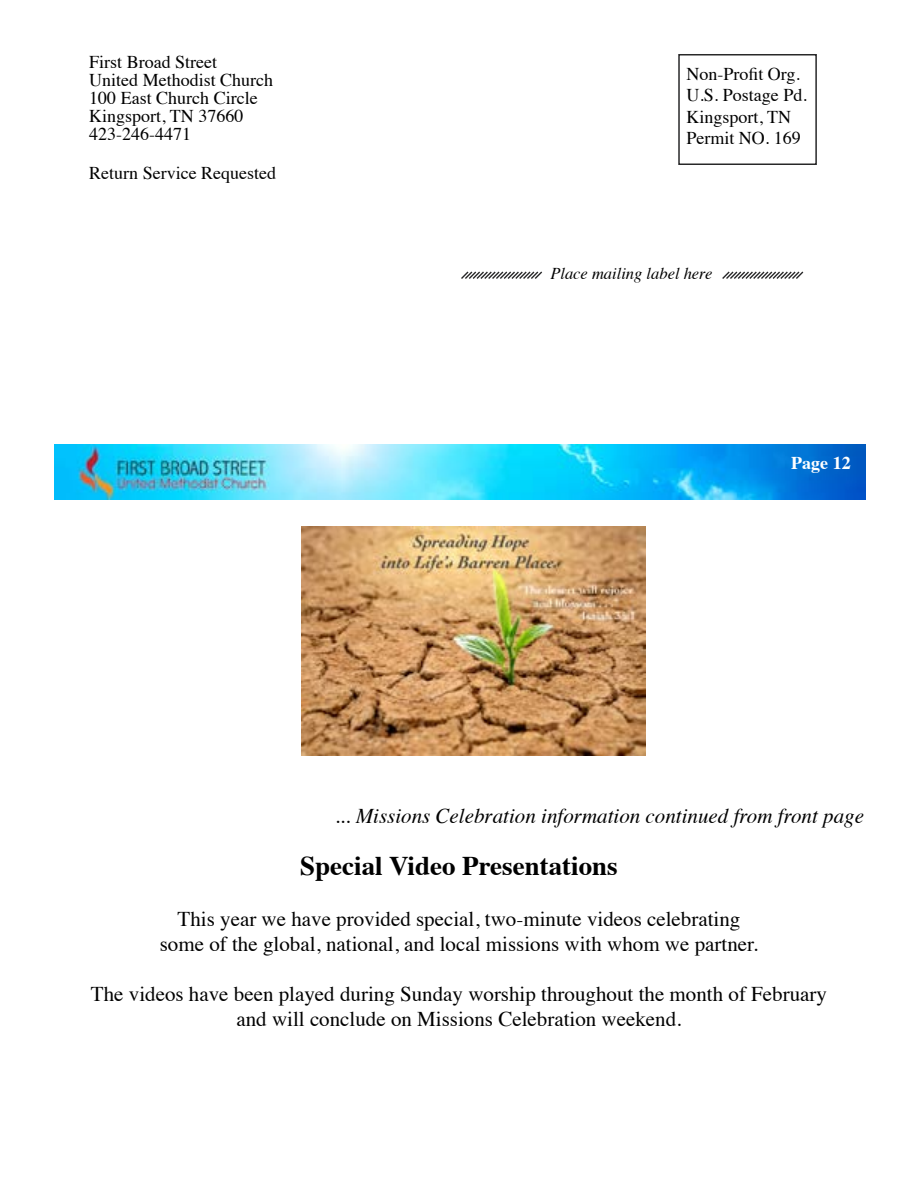
<style>
.page{position:relative;width:918px;height:1188px;background:#fff}
.page>*{position:absolute;margin:0;border:0;box-sizing:border-box;transform-origin:0 0}
.t1{font:700 27px "Times";color:#000}
.t2{font:21px/25.2px "Times";color:#000;text-align:center}
.t3{font:italic 21px "Times";color:#000}
.t4{font:18px/18px "Times";color:#000}
.t5{font:700 18px "Times";color:#fff}
.t6{font:italic 16.5px "Times";color:#000}
</style>
<div class="page">
<img style="left:54px;top:444px;width:812px;height:56px">
<div style="left:678px;top:54px;width:139px;height:111px;border:2px solid #282829"></div>
<svg style="left:461px;top:271px;width:81px;height:8px"></svg>
<svg style="left:722px;top:271px;width:82px;height:8px"></svg>
<img style="left:302px;top:526px;width:344px;height:229px">
<p class="t4" style="left:89px;top:51px;width:185px">First Broad Street<br>United Methodist Church<br>100 East Church Circle<br>Kingsport, TN 37660<br>423-246-4471</p>
<p class="t4" style="left:89px;top:163px;width:188px">Return Service Requested</p>
<p class="t4" style="left:686px;top:61px;width:122px;line-height:21.6px">Non-Profit Org.<br>U.S. Postage Pd.<br>Kingsport, TN<br>Permit NO. 169</p>
<p class="t6" style="left:550px;top:259px;width:164px">Place mailing label here</p>
<p class="t5" style="left:791px;top:446px;width:61px">Page 12</p>
<p class="t3" style="left:335px;top:798px;width:531px">... Missions Celebration information continued from front page</p>
<p class="t1" style="left:300px;top:840px;width:319px">Special Video Presentations</p>
<p class="t2" style="left:160px;top:904px;width:600px">This year we have provided special, two-minute videos celebrating some of the global, national, and local missions with whom we partner.</p>
<p class="t2" style="left:91px;top:980px;width:738px">The videos have been played during Sunday worship throughout the month of February and will conclude on Missions Celebration weekend.</p>
</div>
